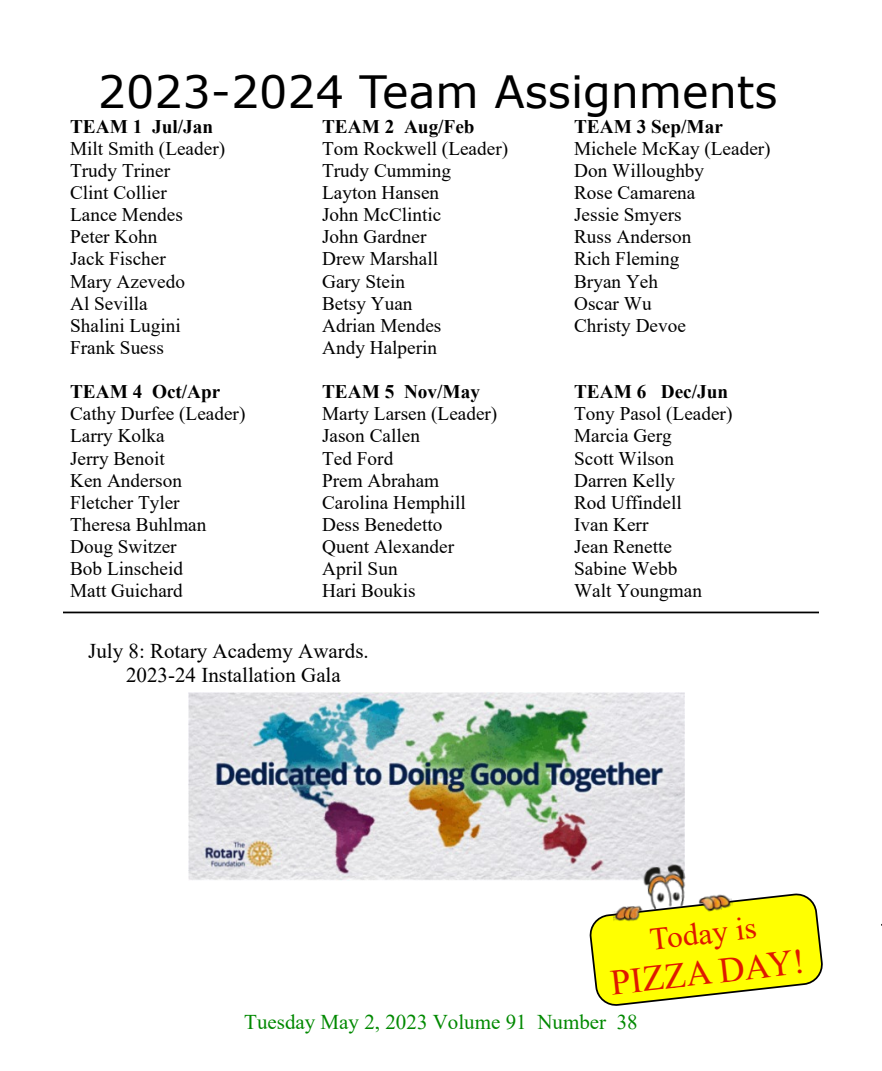
<style>
.page{position:relative;width:882px;height:1071px;background:#fff}
.page>*{position:absolute;margin:0;border:0;box-sizing:border-box;transform-origin:0 0}
.t1{font:44.45px "Verdana";color:#000}
.t2{font:35.88px "Times New Roman";color:#df1800}
.t3{font:31.5px "Times New Roman";color:#df1800}
.t4{font:21px/24.2px "Times New Roman";color:#000;text-align:center}
.t5{font:21px "Times New Roman";color:#008900}
.t6{font:19.25px "Times New Roman";color:#000}
.t7{font:700 19.25px "Times New Roman";color:#000}
</style>
<div class="page">
<img style="left:188px;top:693px;width:496px;height:188px">
<hr style="left:63px;top:612px;width:756px;height:1px;background:#000">
<svg style="left:589px;top:893px;width:234px;height:113px"></svg>
<img style="left:608px;top:849px;width:125px;height:76px">
<h1 class="t1" style="left:98px;top:74px;width:681px">2023-2024 Team Assignments</h1>
<p class="t7" style="left:70px;top:120px;width:144px">TEAM 1 Jul/Jan</p>
<p class="t7" style="left:322px;top:120px;width:154px">TEAM 2 Aug/Feb</p>
<p class="t7" style="left:574px;top:120px;width:150px">TEAM 3 Sep/Mar</p>
<p class="t6" style="left:70px;top:141px;width:157px">Milt Smith (Leader)</p>
<p class="t6" style="left:322px;top:141px;width:188px">Tom Rockwell (Leader)</p>
<p class="t6" style="left:574px;top:141px;width:198px">Michele McKay (Leader)</p>
<p class="t6" style="left:70px;top:164px;width:102px">Trudy Triner</p>
<p class="t6" style="left:322px;top:164px;width:131px">Trudy Cumming</p>
<p class="t6" style="left:574px;top:164px;width:132px">Don Willoughby</p>
<p class="t6" style="left:70px;top:186px;width:98px">Clint Collier</p>
<p class="t6" style="left:322px;top:186px;width:119px">Layton Hansen</p>
<p class="t6" style="left:574px;top:186px;width:123px">Rose Camarena</p>
<p class="t6" style="left:70px;top:208px;width:114px">Lance Mendes</p>
<p class="t6" style="left:322px;top:208px;width:121px">John McClintic</p>
<p class="t6" style="left:574px;top:208px;width:109px">Jessie Smyers</p>
<p class="t6" style="left:70px;top:230px;width:89px">Peter Kohn</p>
<p class="t6" style="left:322px;top:230px;width:106px">John Gardner</p>
<p class="t6" style="left:574px;top:230px;width:119px">Russ Anderson</p>
<p class="t6" style="left:70px;top:252px;width:97px">Jack Fischer</p>
<p class="t6" style="left:322px;top:252px;width:117px">Drew Marshall</p>
<p class="t6" style="left:574px;top:252px;width:107px">Rich Fleming</p>
<p class="t6" style="left:70px;top:274px;width:116px">Mary Azevedo</p>
<p class="t6" style="left:322px;top:274px;width:84px">Gary Stein</p>
<p class="t6" style="left:574px;top:274px;width:85px">Bryan Yeh</p>
<p class="t6" style="left:70px;top:296px;width:79px">Al Sevilla</p>
<p class="t6" style="left:322px;top:296px;width:92px">Betsy Yuan</p>
<p class="t6" style="left:574px;top:296px;width:79px">Oscar Wu</p>
<p class="t6" style="left:70px;top:318px;width:112px">Shalini Lugini</p>
<p class="t6" style="left:322px;top:318px;width:121px">Adrian Mendes</p>
<p class="t6" style="left:574px;top:318px;width:113px">Christy Devoe</p>
<p class="t6" style="left:70px;top:341px;width:95px">Frank Suess</p>
<p class="t6" style="left:322px;top:341px;width:117px">Andy Halperin</p>
<p class="t7" style="left:70px;top:385px;width:152px">TEAM 4 Oct/Apr</p>
<p class="t7" style="left:322px;top:385px;width:159px">TEAM 5 Nov/May</p>
<p class="t7" style="left:574px;top:385px;width:156px">TEAM 6 Dec/Jun</p>
<p class="t6" style="left:70px;top:407px;width:177px">Cathy Durfee (Leader)</p>
<p class="t6" style="left:322px;top:407px;width:177px">Marty Larsen (Leader)</p>
<p class="t6" style="left:574px;top:407px;width:160px">Tony Pasol (Leader)</p>
<p class="t6" style="left:70px;top:429px;width:96px">Larry Kolka</p>
<p class="t6" style="left:322px;top:429px;width:99px">Jason Callen</p>
<p class="t6" style="left:574px;top:429px;width:99px">Marcia Gerg</p>
<p class="t6" style="left:70px;top:451px;width:96px">Jerry Benoit</p>
<p class="t6" style="left:322px;top:451px;width:73px">Ted Ford</p>
<p class="t6" style="left:574px;top:451px;width:102px">Scott Wilson</p>
<p class="t6" style="left:70px;top:473px;width:113px">Ken Anderson</p>
<p class="t6" style="left:322px;top:473px;width:119px">Prem Abraham</p>
<p class="t6" style="left:574px;top:473px;width:102px">Darren Kelly</p>
<p class="t6" style="left:70px;top:495px;width:111px">Fletcher Tyler</p>
<p class="t6" style="left:322px;top:495px;width:145px">Carolina Hemphill</p>
<p class="t6" style="left:574px;top:495px;width:109px">Rod Uffindell</p>
<p class="t6" style="left:70px;top:518px;width:138px">Theresa Buhlman</p>
<p class="t6" style="left:322px;top:518px;width:122px">Dess Benedetto</p>
<p class="t6" style="left:574px;top:518px;width:76px">Ivan Kerr</p>
<p class="t6" style="left:70px;top:540px;width:108px">Doug Switzer</p>
<p class="t6" style="left:322px;top:540px;width:134px">Quent Alexander</p>
<p class="t6" style="left:574px;top:540px;width:99px">Jean Renette</p>
<p class="t6" style="left:70px;top:562px;width:114px">Bob Linscheid</p>
<p class="t6" style="left:322px;top:562px;width:77px">April Sun</p>
<p class="t6" style="left:574px;top:562px;width:105px">Sabine Webb</p>
<p class="t6" style="left:70px;top:584px;width:114px">Matt Guichard</p>
<p class="t6" style="left:322px;top:584px;width:95px">Hari Boukis</p>
<p class="t6" style="left:574px;top:584px;width:129px">Walt Youngman</p>
<p class="t4" style="left:88px;top:641px;width:282px">July 8: Rotary Academy Awards.<br>2023-24 Installation Gala</p>
<h3 class="t3" style="left:649px;top:928px;width:109px;rotate:-6deg">Today is</h3>
<h2 class="t2" style="left:609px;top:969px;width:197px;rotate:-6deg">PIZZA DAY!</h2>
<p class="t5" style="left:244px;top:1014px;width:395px">Tuesday May 2, 2023 Volume 91 Number 38</p>
</div>
